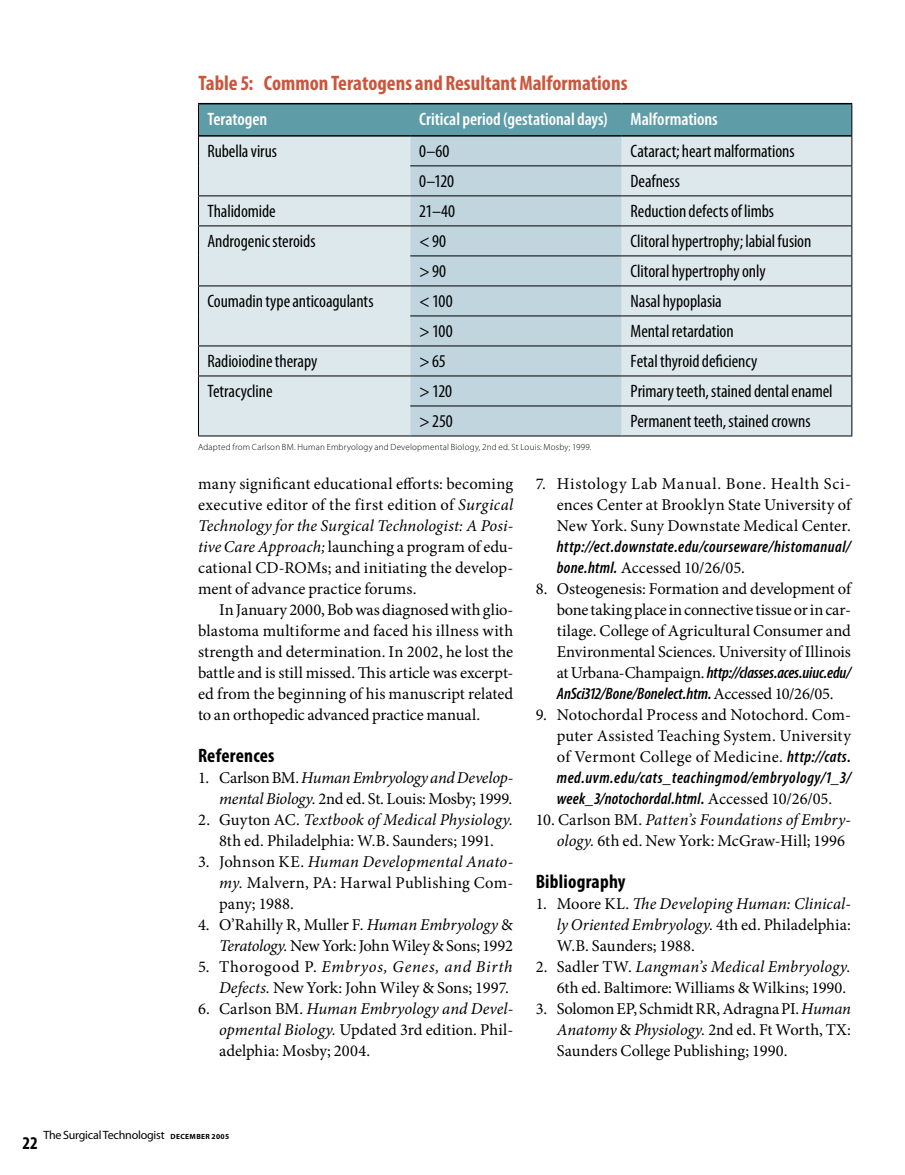
<style>
.page{position:relative;width:905px;height:1175px;background:#fff}
.page>*{position:absolute;margin:0;border:0;box-sizing:border-box;transform-origin:0 0}
.t1{font:700 condensed 21px "Myriad Pro";color:#ca563e}
.t2{font:700 condensed 19.5px "Myriad Pro";letter-spacing:.01em;color:#000}
.t3{font:condensed 18px "Myriad Pro";letter-spacing:-.005em;color:#000}
.t4{font:600 condensed 18px "Myriad Pro";color:#fff}
.t5{font:700 condensed 18px "Myriad Pro";color:#000}
.t6{font:16.5px/21px "Minion Pro";color:#000;text-align:justify}
.t7{font:italic 600 condensed 16.5px/21px "Myriad Pro";letter-spacing:.025em;color:#000}
.t8{font:italic 16.5px/21px "Minion Pro";color:#000;text-align:justify}
.t9{font:italic 600 condensed 16.5px/21px "Myriad Pro";letter-spacing:-.005em;color:#000}
.t10{font:italic 16.5px/21px "Minion Pro";letter-spacing:-.02em;color:#000;text-align:right}
.t11{font:12px "Myriad Pro";letter-spacing:-.015em;color:#000}
.t12{font:300 9px "Myriad Pro";letter-spacing:.025em;color:#000}
.s1{font-style:italic}
.s2{font-style:normal}
.s3{font-family:"Myriad Pro";font-weight:600;font-style:italic;font-stretch:condensed}
.s4{font-family:"Minion Pro";font-weight:400;font-style:normal;font-stretch:normal}
.s5{font-weight:700;font-size:7.5px}
</style>
<div class="page">
<hr style="left:198px;top:103px;width:212px;height:1px;background:#000">
<hr style="left:410px;top:103px;width:211px;height:1px;background:#000">
<hr style="left:621px;top:103px;width:231px;height:1px;background:#000">
<svg style="left:198px;top:104px;width:654px;height:331px;background:#c4d6dc"></svg>
<hr style="left:410px;top:165px;width:211px;height:1px;background:#000">
<hr style="left:621px;top:165px;width:231px;height:1px;background:#000">
<hr style="left:198px;top:195px;width:212px;height:1px;background:#000">
<hr style="left:410px;top:195px;width:211px;height:1px;background:#000">
<hr style="left:621px;top:195px;width:231px;height:1px;background:#000">
<hr style="left:198px;top:225px;width:212px;height:1px;background:#000">
<hr style="left:410px;top:225px;width:211px;height:1px;background:#000">
<hr style="left:621px;top:225px;width:231px;height:1px;background:#000">
<hr style="left:410px;top:255px;width:211px;height:1px;background:#000">
<hr style="left:621px;top:255px;width:231px;height:1px;background:#000">
<hr style="left:198px;top:285px;width:212px;height:1px;background:#000">
<hr style="left:410px;top:285px;width:211px;height:1px;background:#000">
<hr style="left:621px;top:285px;width:231px;height:1px;background:#000">
<hr style="left:410px;top:315px;width:211px;height:1px;background:#000">
<hr style="left:621px;top:315px;width:231px;height:1px;background:#000">
<hr style="left:198px;top:345px;width:212px;height:1px;background:#000">
<hr style="left:410px;top:345px;width:211px;height:1px;background:#000">
<hr style="left:621px;top:345px;width:231px;height:1px;background:#000">
<hr style="left:198px;top:375px;width:212px;height:1px;background:#000">
<hr style="left:410px;top:375px;width:211px;height:1px;background:#000">
<hr style="left:621px;top:375px;width:231px;height:1px;background:#000">
<hr style="left:410px;top:405px;width:211px;height:1px;background:#000">
<hr style="left:621px;top:405px;width:231px;height:1px;background:#000">
<hr style="left:198px;top:435px;width:212px;height:1px;background:#000">
<hr style="left:410px;top:435px;width:211px;height:1px;background:#000">
<hr style="left:621px;top:435px;width:231px;height:1px;background:#000">
<p class="t1" style="left:198px;top:70px;width:430px">Table 5: Common Teratogens and Resultant Malformations</p>
<p class="t4" style="left:207px;top:108px;width:61px">Teratogen</p>
<p class="t4" style="left:419px;top:108px;width:190px">Critical period (gestational days)</p>
<p class="t4" style="left:630px;top:108px;width:89px">Malformations</p>
<p class="t3" style="left:207px;top:140px;width:71px">Rubella virus</p>
<p class="t3" style="left:419px;top:140px;width:32px">0–60</p>
<p class="t3" style="left:630px;top:140px;width:165px">Cataract; heart malformations</p>
<p class="t3" style="left:419px;top:170px;width:36px">0–120</p>
<p class="t3" style="left:630px;top:170px;width:51px">Deafness</p>
<p class="t3" style="left:207px;top:200px;width:70px">Thalidomide</p>
<p class="t3" style="left:419px;top:200px;width:37px">21–40</p>
<p class="t3" style="left:630px;top:200px;width:145px">Reduction defects of limbs</p>
<p class="t3" style="left:207px;top:230px;width:109px">Androgenic steroids</p>
<p class="t3" style="left:419px;top:230px;width:28px">&lt; 90</p>
<p class="t3" style="left:630px;top:230px;width:182px">Clitoral hypertrophy; labial fusion</p>
<p class="t3" style="left:419px;top:260px;width:28px">&gt; 90</p>
<p class="t3" style="left:630px;top:260px;width:136px">Clitoral hypertrophy only</p>
<p class="t3" style="left:207px;top:290px;width:168px">Coumadin type anticoagulants</p>
<p class="t3" style="left:419px;top:290px;width:35px">&lt; 100</p>
<p class="t3" style="left:630px;top:290px;width:93px">Nasal hypoplasia</p>
<p class="t3" style="left:419px;top:320px;width:35px">&gt; 100</p>
<p class="t3" style="left:630px;top:320px;width:104px">Mental retardation</p>
<p class="t3" style="left:207px;top:350px;width:111px">Radioiodine therapy</p>
<p class="t3" style="left:419px;top:350px;width:28px">&gt; 65</p>
<p class="t3" style="left:630px;top:350px;width:128px">Fetal thyroid deficiency</p>
<p class="t3" style="left:207px;top:380px;width:67px">Tetracycline</p>
<p class="t3" style="left:419px;top:380px;width:34px">&gt; 120</p>
<p class="t3" style="left:630px;top:380px;width:203px">Primary teeth, stained dental enamel</p>
<p class="t3" style="left:419px;top:410px;width:35px">&gt; 250</p>
<p class="t3" style="left:630px;top:410px;width:181px">Permanent teeth, stained crowns</p>
<p class="t12" style="left:198px;top:442px;width:395px">Adapted from Carlson BM. Human Embryology and Developmental Biology, 2nd ed. St Louis: Mosby; 1999.</p>
<p class="t6" style="left:198px;top:473px;width:317px">many significant educational efforts: becoming executive editor of the first edition of <span class="s1">Surgical Technology for the Surgical Technologist: A Posi&shy;tive Care Approach;</span> launching a program of edu&shy;cational CD-ROMs; and initiating the develop&shy;ment of advance practice forums.</p>
<p class="t6" style="left:198px;top:599px;width:317px;text-indent:21px">In January 2000, Bob was diagnosed with glio&shy;blastoma multiforme and faced his illness with strength and determination. In 2002, he lost the battle and is still missed. This article was excerpt&shy;ed from the beginning of his manuscript related to an orthopedic advanced practice manual.</p>
<p class="t2" style="left:198px;top:743px;width:78px">References</p>
<p class="t10" style="left:198px;top:767px;width:316px"><span class="s2">1. Carlson BM.</span> Human Embryology and Develop&shy;mental Biology. <span class="s2">2nd ed. St. Louis: Mosby; 1999.</span></p>
<p class="t6" style="left:198px;top:809px;width:316px;text-align:center">2. Guyton AC. <span class="s1">Textbook of Medical Physiology.<br></span>8th ed. Philadelphia: W.B. Saunders; 1991.</p>
<p class="t6" style="left:219px;top:851px;width:296px;text-indent:-21px">3. Johnson KE. <span class="s1">Human Developmental Anato&shy;my.</span> Malvern, PA: Harwal Publishing Com&shy;pany; 1988.</p>
<p class="t6" style="left:198px;top:914px;width:316px;text-align:right">4. O’Rahilly R, Muller F. <span class="s1">Human Embryology</span> &amp;<br><span class="s1">Teratology.</span> New York: John Wiley &amp; Sons; 1992</p>
<p class="t6" style="left:198px;top:956px;width:316px;text-align:right">5. Thorogood P. <span class="s1">Embryos, Genes, and Birth<br>Defects.</span> New York: John Wiley &amp; Sons; 1997.</p>
<p class="t6" style="left:219px;top:998px;width:296px;text-indent:-21px">6. Carlson BM. <span class="s1">Human Embryology and Devel&shy;opmental Biology.</span> Updated 3rd edition. Phil&shy;adelphia: Mosby; 2004.</p>
<p class="t6" style="left:556px;top:473px;width:296px;text-indent:-21px">7. Histology Lab Manual. Bone. Health Sci&shy;ences Center at Brooklyn State University of New York. Suny Downstate Medical Center.</p>
<p class="t7" style="left:556px;top:536px;width:295px">http://ect.downstate.edu/courseware/histomanual/</p>
<p class="t6" style="left:556px;top:557px;width:189px"><span class="s3">bone.html.</span> Accessed 10/26/05.</p>
<p class="t6" style="left:556px;top:578px;width:296px;text-indent:-21px">8. Osteogenesis: Formation and development of bone taking place in connective tissue or in car&shy;tilage. College of Agricultural Consumer and Environmental Sciences. University of Illinois</p>
<p class="t9" style="left:556px;top:662px;width:296px"><span class="s4">at Urbana-Champaign.</span> http://classes.aces.uiuc.edu/<br>AnSci312/Bone/Bonelect.htm. <span class="s4">Accessed 10/26/05.</span></p>
<p class="t6" style="left:556px;top:704px;width:296px;text-indent:-21px">9. Notochordal Process and Notochord. Com&shy;puter Assisted Teaching System. University of Vermont College of Medicine. <span class="s3">http://cats.</span></p>
<p class="t7" style="left:556px;top:767px;width:296px">med.uvm.edu/cats_teachingmod/embryology/1_3/ week_3/notochordal.html. <span class="s4">Accessed 10/26/05.</span></p>
<p class="t6" style="left:556px;top:809px;width:295px;text-indent:-21px">10. Carlson BM. <span class="s1">Patten’s Foundations of Embry&shy;ology.</span> 6th ed. New York: McGraw-Hill; 1996</p>
<p class="t2" style="left:536px;top:869px;width:91px">Bibliography</p>
<p class="t8" style="left:556px;top:893px;width:295px;text-indent:-21px"><span class="s2">1. Moore KL.</span> The Developing Human: Clinical&shy;ly Oriented Embryology. <span class="s2">4th ed. Philadelphia:<br>W.B. Saunders; 1988.</span></p>
<p class="t6" style="left:535px;top:956px;width:316px;text-align:right">2. Sadler TW. <span class="s1">Langman’s Medical Embryology.<br></span>6th ed. Baltimore: Williams &amp; Wilkins; 1990.</p>
<p class="t6" style="left:556px;top:998px;width:296px;text-indent:-21px">3. Solomon EP, Schmidt RR, Adragna PI. <span class="s1">Human Anatomy</span> &amp; <span class="s1">Physiology.</span> 2nd ed. Ft Worth, TX:<br>Saunders College Publishing; 1990.</p>
<p class="t11" style="left:43px;top:1127px;width:187px">The Surgical Technologist <span class="s5">DECEMBER 2005</span></p>
<p class="t5" style="left:22px;top:1132px;width:17px">22</p>
</div>
